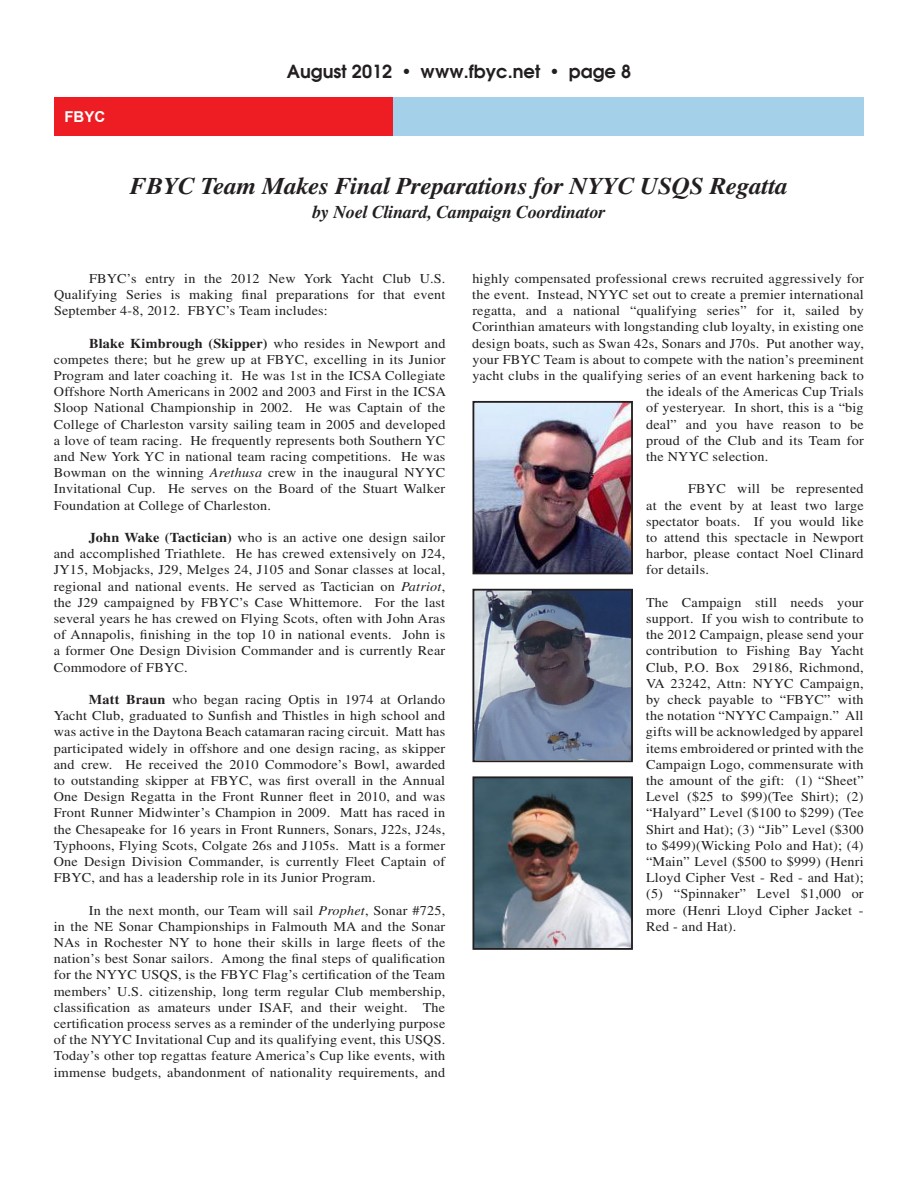
<style>
.page{position:relative;width:918px;height:1188px;background:#fff}
.page>*{position:absolute;margin:0;border:0;box-sizing:border-box;transform-origin:0 0}
.t1{font:italic 700 24px "Times";letter-spacing:-.01em;color:#231f20;scale:1.05 1}
.t2{font:italic 700 18px "Times";letter-spacing:-.01em;color:#231f20}
.t3{font:600 18px "Avant Garde";color:#231f20}
.t4{font:700 15px "Arial";color:#fff}
.t5{font:13.5px/16.2px "Times";letter-spacing:.015em;color:#231f20;text-align:justify;scale:1.05 1}
.s1{font-weight:700}
.s2{font-style:italic}
</style>
<div class="page">
<div style="left:54px;top:98px;width:339px;height:38px;background:#ee1d23"></div>
<div style="left:393px;top:98px;width:471px;height:38px;background:#a4d0e9"></div>
<img style="left:476px;top:404px;width:154px;height:167px">
<div style="left:473px;top:401px;width:160px;height:173px;border:2px solid #231f20"></div>
<img style="left:476px;top:592px;width:154px;height:167px">
<div style="left:473px;top:589px;width:160px;height:173px;border:2px solid #231f20"></div>
<img style="left:476px;top:779px;width:154px;height:168px">
<div style="left:473px;top:776px;width:160px;height:174px;border:2px solid #231f20"></div>
<p class="t4" style="left:64px;top:108px;width:42px">FBYC</p>
<h2 class="t3" style="left:287px;top:60px;width:346px">August 2012 • www.fbyc.net • page 8</h2>
<h1 class="t1" style="left:130px;top:172px;width:628px">FBYC Team Makes Final Preparations for NYYC USQS Regatta</h1>
<h2 class="t2" style="left:312px;top:202px;width:295px">by Noel Clinard, Campaign Coordinator</h2>
<p class="t5" style="left:54px;top:270px;width:374px;text-indent:35px">FBYC’s entry in the 2012 New York Yacht Club U.S.<br>Qualifying Series is making final preparations for that event September 4-8, 2012. FBYC’s Team includes:</p>
<p class="t5" style="left:54px;top:335px;width:375px;text-indent:35px"><span class="s1">Blake Kimbrough (Skipper)</span> who resides in Newport and competes there; but he grew up at FBYC, excelling in its Junior Program and later coaching it. He was 1st in the ICSA Collegiate Offshore North Americans in 2002 and 2003 and First in the ICSA Sloop National Championship in 2002. He was Captain of the College of Charleston varsity sailing team in 2005 and developed a love of team racing. He frequently represents both Southern YC and New York YC in national team racing competitions. He was Bowman on the winning <span class="s2">Arethusa</span> crew in the inaugural NYYC Invitational Cup. He serves on the Board of the Stuart Walker Foundation at College of Charleston.</p>
<p class="t5" style="left:54px;top:529px;width:374px;text-indent:35px"><span class="s1">John Wake (Tactician)</span> who is an active one design sailor and accomplished Triathlete. He has crewed extensively on J24, JY15, Mobjacks, J29, Melges 24, J105 and Sonar classes at local, regional and national events. He served as Tactician on <span class="s2">Patriot</span>, the J29 campaigned by FBYC’s Case Whittemore. For the last several years he has crewed on Flying Scots, often with John Aras of Annapolis, finishing in the top 10 in national events. John is a former One Design Division Commander and is currently Rear Commodore of FBYC.</p>
<p class="t5" style="left:54px;top:691px;width:374px;text-indent:35px"><span class="s1">Matt Braun</span> who began racing Optis in 1974 at Orlando Yacht Club, graduated to Sunfish and Thistles in high school and was active in the Daytona Beach catamaran racing circuit. Matt has participated widely in offshore and one design racing, as skipper and crew. He received the 2010 Commodore’s Bowl, awarded to outstanding skipper at FBYC, was first overall in the Annual One Design Regatta in the Front Runner fleet in 2010, and was Front Runner Midwinter’s Champion in 2009. Matt has raced in the Chesapeake for 16 years in Front Runners, Sonars, J22s, J24s, Typhoons, Flying Scots, Colgate 26s and J105s. Matt is a former One Design Division Commander, is currently Fleet Captain of FBYC, and has a leadership role in its Junior Program.</p>
<p class="t5" style="left:54px;top:902px;width:374px;text-indent:35px">In the next month, our Team will sail <span class="s2">Prophet</span>, Sonar #725, in the NE Sonar Championships in Falmouth MA and the Sonar NAs in Rochester NY to hone their skills in large fleets of the nation’s best Sonar sailors. Among the final steps of qualification for the NYYC USQS, is the FBYC Flag’s certification of the Team members’ U.S. citizenship, long term regular Club membership, classification as amateurs under ISAF, and their weight. The certification process serves as a reminder of the underlying purpose of the NYYC Invitational Cup and its qualifying event, this USQS.<br>Today’s other top regattas feature America’s Cup like events, with immense budgets, abandonment of nationality requirements, and</p>
<p class="t5" style="left:472px;top:270px;width:374px">highly compensated professional crews recruited aggressively for</p>
<p class="t5" style="left:472px;top:286px;width:374px">the event. Instead, NYYC set out to create a premier international</p>
<p class="t5" style="left:472px;top:302px;width:374px">regatta, and a national “qualifying series” for it, sailed by</p>
<p class="t5" style="left:472px;top:319px;width:374px">Corinthian amateurs with longstanding club loyalty, in existing one</p>
<p class="t5" style="left:472px;top:335px;width:374px">design boats, such as Swan 42s, Sonars and J70s. Put another way,</p>
<p class="t5" style="left:472px;top:351px;width:374px">your FBYC Team is about to compete with the nation’s preeminent</p>
<p class="t5" style="left:472px;top:367px;width:374px">yacht clubs in the qualifying series of an event harkening back to</p>
<p class="t5" style="left:646px;top:383px;width:209px">the ideals of the Americas Cup Trials</p>
<p class="t5" style="left:646px;top:400px;width:209px">of yesteryear. In short, this is a “big</p>
<p class="t5" style="left:646px;top:416px;width:209px">deal” and you have reason to be</p>
<p class="t5" style="left:646px;top:432px;width:209px">proud of the Club and its Team for</p>
<p class="t5" style="left:646px;top:448px;width:118px">the NYYC selection.</p>
<p class="t5" style="left:646px;top:481px;width:209px;text-indent:42px">FBYC will be represented at the event by at least two large spectator boats. If you would like to attend this spectacle in Newport harbor, please contact Noel Clinard for details.</p>
<p class="t5" style="left:646px;top:594px;width:209px">The Campaign still needs your support. If you wish to contribute to the 2012 Campaign, please send your contribution to Fishing Bay Yacht Club, P.O. Box 29186, Richmond, VA 23242, Attn: NYYC Campaign, by check payable to “FBYC” with the notation “NYYC Campaign.” All gifts will be acknowledged by apparel items embroidered or printed with the Campaign Logo, commensurate with the amount of the gift: (1) “Sheet” Level ($25 to $99)(Tee Shirt); (2) “Halyard” Level ($100 to $299) (Tee Shirt and Hat); (3) “Jib” Level ($300 to $499)(Wicking Polo and Hat); (4) “Main” Level ($500 to $999) (Henri Lloyd Cipher Vest - Red - and Hat); (5) “Spinnaker” Level $1,000 or more (Henri Lloyd Cipher Jacket - Red - and Hat).</p>
</div>
